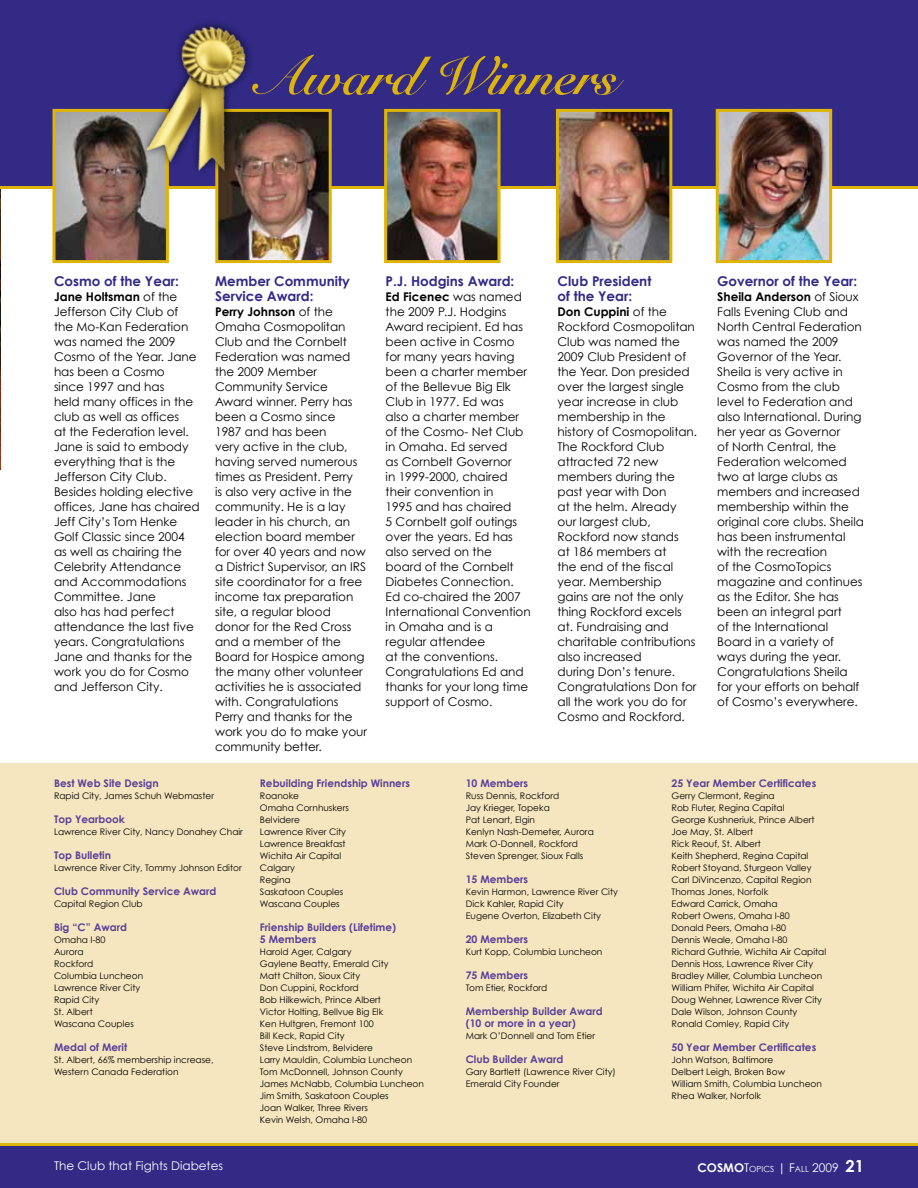
<style>
.page{position:relative;width:918px;height:1188px;background:#fff}
.page>*{position:absolute;margin:0;border:0;box-sizing:border-box;transform-origin:0 0}
.t1{font:700 54px "Snell Roundhand";color:#deb408}
.t2{font:700 13.5px/15px "Century Gothic";color:#332a86}
.t3{font:12px/15px "Century Gothic";color:#000}
.t4{font:12px "Century Gothic";color:#fff}
.t5{font:700 10.5px/12px "Century Gothic";color:#5a4099}
.t6{font:9px/12px "Century Gothic";color:#000}
.t7{font:8.4px "Century Gothic";color:#fff}
.s1{font-weight:700}
.s2{font-weight:700;font-size:12px}
.s3{font-size:12px}
.s4{font-weight:700;font-size:16.5px}
</style>
<div class="page">
<div style="left:0;top:763px;width:918px;height:383px;background:#f6e6bf"></div>
<div style="left:0;top:1144px;width:918px;height:44px;background:#332a86"></div>
<hr style="left:0;top:1143px;width:918px;height:3px;background:#deb408">
<div style="left:0;top:0;width:918px;height:188px;background:#332a86"></div>
<img style="left:0;top:189px;width:1px;height:281px">
<hr style="left:0;top:186px;width:918px;height:3px;background:#deb408">
<img style="left:560px;top:113px;width:108px;height:146px">
<div style="left:556px;top:109px;width:116px;height:154px;border:3px solid #deb408"></div>
<img style="left:388px;top:113px;width:109px;height:146px">
<div style="left:384px;top:109px;width:117px;height:154px;border:3px solid #deb408"></div>
<img style="left:720px;top:113px;width:108px;height:146px">
<div style="left:716px;top:109px;width:116px;height:154px;border:3px solid #deb408"></div>
<img style="left:56px;top:113px;width:109px;height:146px">
<div style="left:52px;top:109px;width:117px;height:154px;border:3px solid #deb408"></div>
<img style="left:219px;top:113px;width:109px;height:146px">
<div style="left:215px;top:109px;width:117px;height:154px;border:3px solid #deb408"></div>
<img style="left:111px;top:22px;width:182px;height:179px">
<h1 class="t1" style="left:258px;top:43px;width:361px">Award Winners</h1>
<p class="t2" style="left:54px;top:273px;width:127px">Cosmo of the Year:</p>
<p class="t3" style="left:54px;top:289px;width:147px"><span class="s1">Jane Holtsman</span> of the<br>Jefferson City Club of the Mo-Kan Federation was named the 2009<br>Cosmo of the Year. Jane has been a Cosmo<br>since 1997 and has<br>held many offices in the club as well as offices<br>at the Federation level.<br>Jane is said to embody everything that is the<br>Jefferson City Club.<br>Besides holding elective offices, Jane has chaired<br>Jeff City’s Tom Henke<br>Golf Classic since 2004 as well as chairing the<br>Celebrity Attendance and Accommodations<br>Committee. Jane<br>also has had perfect attendance the last five years. Congratulations<br>Jane and thanks for the work you do for Cosmo and Jefferson City.</p>
<p class="t2" style="left:215px;top:273px;width:137px">Member Community<br>Service Award:</p>
<p class="t3" style="left:215px;top:304px;width:154px"><span class="s1">Perry Johnson</span> of the<br>Omaha Cosmopolitan<br>Club and the Cornbelt<br>Federation was named the 2009 Member<br>Community Service<br>Award winner. Perry has been a Cosmo since<br>1987 and has been<br>very active in the club, having served numerous times as President. Perry<br>is also very active in the community. He is a lay leader in his church, an election board member for over 40 years and now a District Supervisor, an IRS site coordinator for a free income tax preparation site, a regular blood donor for the Red Cross and a member of the<br>Board for Hospice among the many other volunteer activities he is associated with. Congratulations<br>Perry and thanks for the work you do to make your community better.</p>
<p class="t2" style="left:386px;top:273px;width:130px">P.J. Hodgins Award:</p>
<p class="t3" style="left:386px;top:289px;width:147px"><span class="s1">Ed Ficenec</span> was named the 2009 P.J. Hodgins<br>Award recipient. Ed has been active in Cosmo for many years having been a charter member of the Bellevue Big Elk<br>Club in 1977. Ed was<br>also a charter member of the Cosmo- Net Club in Omaha. Ed served<br>as Cornbelt Governor<br>in 1999-2000, chaired their convention in<br>1995 and has chaired<br>5 Cornbelt golf outings over the years. Ed has also served on the board of the Cornbelt<br>Diabetes Connection.<br>Ed co-chaired the 2007<br>International Convention in Omaha and is a regular attendee<br>at the conventions.<br>Congratulations Ed and thanks for your long time support of Cosmo.</p>
<p class="t2" style="left:558px;top:273px;width:95px">Club President of the Year:</p>
<p class="t3" style="left:558px;top:304px;width:141px"><span class="s1">Don Cuppini</span> of the<br>Rockford Cosmopolitan<br>Club was named the<br>2009 Club President of the Year. Don presided over the largest single year increase in club membership in the history of Cosmopolitan.<br>The Rockford Club attracted 72 new members during the past year with Don<br>at the helm. Already our largest club,<br>Rockford now stands<br>at 186 members at<br>the end of the fiscal year. Membership<br>gains are not the only thing Rockford excels at. Fundraising and charitable contributions also increased<br>during Don’s tenure.<br>Congratulations Don for all the work you do for<br>Cosmo and Rockford.</p>
<p class="t2" style="left:717px;top:273px;width:142px">Governor of the Year:</p>
<p class="t3" style="left:717px;top:289px;width:148px"><span class="s1">Sheila Anderson</span> of Sioux<br>Falls Evening Club and<br>North Central Federation was named the 2009<br>Governor of the Year.<br>Sheila is very active in<br>Cosmo from the club level to Federation and also International. During her year as Governor<br>of North Central, the<br>Federation welcomed two at large clubs as members and increased membership within the original core clubs. Sheila has been instrumental with the recreation<br>of the CosmoTopics magazine and continues as the Editor. She has been an integral part<br>of the International<br>Board in a variety of ways during the year.<br>Congratulations Sheila for your efforts on behalf of Cosmo’s everywhere.</p>
<p class="t5" style="left:54px;top:777px;width:106px">Best Web Site Design</p>
<p class="t6" style="left:54px;top:790px;width:162px">Rapid City, James Schuh Webmaster</p>
<p class="t5" style="left:54px;top:813px;width:72px">Top Yearbook</p>
<p class="t6" style="left:54px;top:826px;width:191px">Lawrence River City, Nancy Donahey Chair</p>
<p class="t5" style="left:54px;top:849px;width:59px">Top Bulletin</p>
<p class="t6" style="left:54px;top:862px;width:189px">Lawrence River City, Tommy Johnson Editor</p>
<p class="t5" style="left:54px;top:885px;width:164px">Club Community Service Award</p>
<p class="t6" style="left:54px;top:898px;width:90px">Capital Region Club</p>
<p class="t5" style="left:54px;top:921px;width:75px">Big “C” Award</p>
<p class="t6" style="left:54px;top:934px;width:91px">Omaha I-80<br>Aurora<br>Rockford<br>Columbia Luncheon<br>Lawrence River City<br>Rapid City<br>St. Albert<br>Wascana Couples</p>
<p class="t5" style="left:54px;top:1041px;width:75px">Medal of Merit</p>
<p class="t6" style="left:54px;top:1054px;width:161px">St. Albert, 66% membership increase,<br>Western Canada Federation</p>
<p class="t5" style="left:260px;top:777px;width:152px">Rebuilding Friendship Winners</p>
<p class="t6" style="left:260px;top:790px;width:91px">Roanoke<br>Omaha Cornhuskers<br>Belvidere<br>Lawrence River City<br>Lawrence Breakfast<br>Wichita Air Capital<br>Calgary<br>Regina<br>Saskatoon Couples<br>Wascana Couples</p>
<p class="t5" style="left:260px;top:921px;width:138px">Frienship Builders (Lifetime)<br>5 Members</p>
<p class="t6" style="left:260px;top:946px;width:166px">Harold Ager, Calgary<br>Gaylene Beatty, Emerald City<br>Matt Chilton, Sioux City<br>Don Cuppini, Rockford<br>Bob Hilkewich, Prince Albert<br>Victor Holting, Bellvue Big Elk<br>Ken Hultgren, Fremont 100<br>Bill Keck, Rapid City<br>Steve Lindstrom, Belvidere<br>Larry Mauldin, Columbia Luncheon<br>Tom McDonnell, Johnson County<br>James McNabb, Columbia Luncheon<br>Jim Smith, Saskatoon Couples<br>Joan Walker, Three Rivers<br>Kevin Welsh, Omaha I-80</p>
<p class="t5" style="left:466px;top:777px;width:64px">10 Members</p>
<p class="t6" style="left:466px;top:790px;width:130px">Russ Dennis, Rockford<br>Jay Krieger, Topeka<br>Pat Lenart, Elgin<br>Kenlyn Nash-Demeter, Aurora<br>Mark O-Donnell, Rockford<br>Steven Sprenger, Sioux Falls</p>
<p class="t5" style="left:466px;top:873px;width:64px">15 Members</p>
<p class="t6" style="left:466px;top:886px;width:154px">Kevin Harmon, Lawrence River City<br>Dick Kahler, Rapid City<br>Eugene Overton, Elizabeth City</p>
<p class="t5" style="left:466px;top:933px;width:64px">20 Members</p>
<p class="t6" style="left:466px;top:946px;width:138px">Kurt Kopp, Columbia Luncheon</p>
<p class="t5" style="left:466px;top:969px;width:64px">75 Members</p>
<p class="t6" style="left:466px;top:982px;width:83px">Tom Etier, Rockford</p>
<p class="t5" style="left:466px;top:1005px;width:139px">Membership Builder Award (10 or more in a year)</p>
<p class="t6" style="left:466px;top:1030px;width:131px">Mark O’Donnell and Tom Etier</p>
<p class="t5" style="left:466px;top:1053px;width:99px">Club Builder Award</p>
<p class="t6" style="left:466px;top:1066px;width:152px">Gary Bartlett (Lawrence River City)<br>Emerald City Founder</p>
<p class="t5" style="left:672px;top:777px;width:146px">25 Year Member Certificates</p>
<p class="t6" style="left:672px;top:790px;width:156px">Gerry Clermont, Regina<br>Rob Fluter, Regina Capital<br>George Kushneriuk, Prince Albert<br>Joe May, St. Albert<br>Rick Reouf, St. Albert<br>Keith Shepherd, Regina Capital<br>Robert Stoyand, Sturgeon Valley<br>Carl DiVincenzo, Capital Region<br>Thomas Jones, Norfolk<br>Edward Carrick, Omaha<br>Robert Owens, Omaha I-80<br>Donald Peers, Omaha I-80<br>Dennis Weale, Omaha I-80<br>Richard Guthrie, Wichita Air Capital<br>Dennis Hoss, Lawrence River City<br>Bradley Miller, Columbia Luncheon<br>William Phifer, Wichita Air Capital<br>Doug Wehner, Lawrence River City<br>Dale Wilson, Johnson County<br>Ronald Comley, Rapid City</p>
<p class="t5" style="left:672px;top:1041px;width:146px">50 Year Member Certificates</p>
<p class="t6" style="left:672px;top:1054px;width:152px">John Watson, Baltimore<br>Delbert Leigh, Broken Bow<br>William Smith, Columbia Luncheon<br>Rhea Walker, Norfolk</p>
<p class="t4" style="left:54px;top:1159px;width:171px">The Club that Fights Diabetes</p>
<p class="t7" style="left:698px;top:1164px;width:168px"><span class="s2">COSMO</span><span class="s3">T</span>OPICS <span class="s3">| F</span>ALL <span class="s3">2009</span> <span class="s4">21</span></p>
</div>
